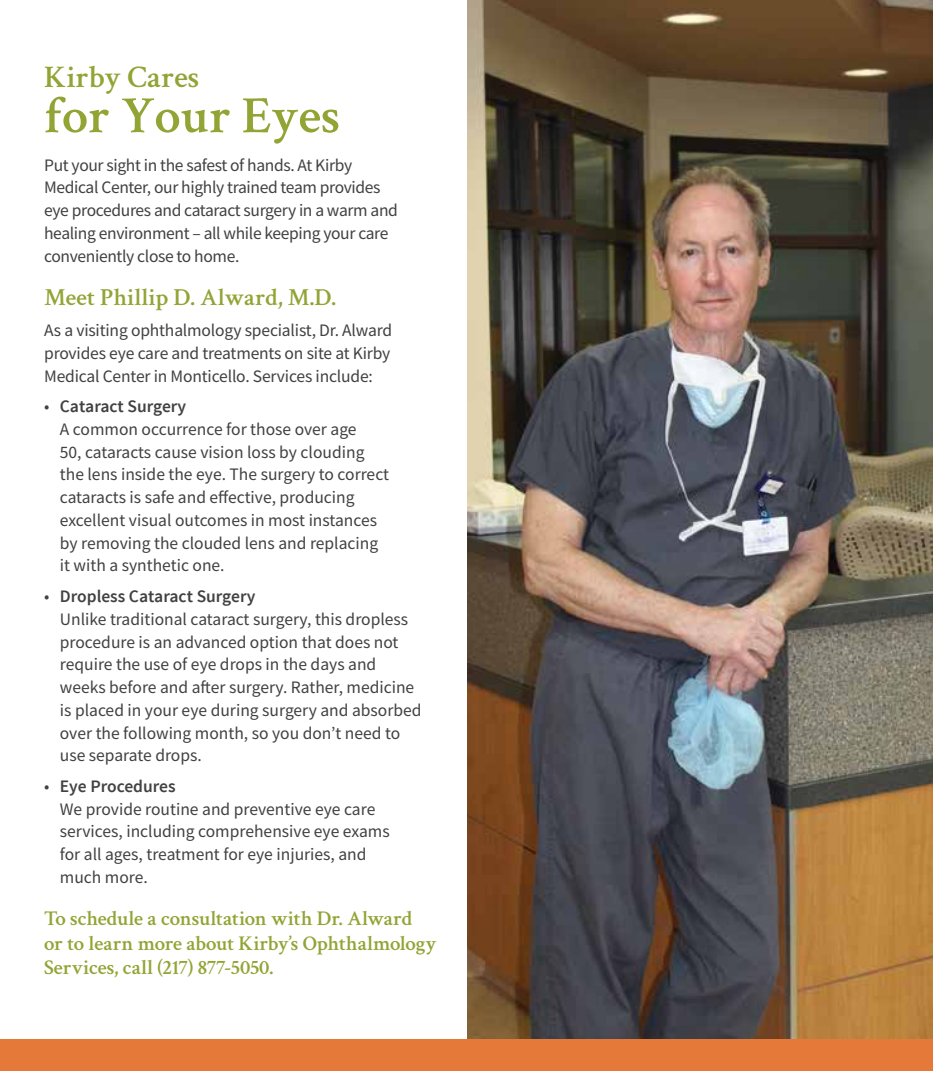
<style>
.page{position:relative;width:933px;height:1071px;background:#fff}
.page>*{position:absolute;margin:0;border:0;box-sizing:border-box;transform-origin:0 0}
.t1{font:600 52.5px "Crimson Text";color:#91a434}
.t2{font:600 31.5px "Crimson Text";color:#91a434}
.t3{font:600 24.5px "Crimson Text";color:#91a434}
.t4{font:600 21px/24.5px "Crimson Text";letter-spacing:-.01em;color:#91a434}
.t5{font:17.5px/22.8px "Source Sans Pro";color:#414042}
.t6{font:17.5px/22.8px "Source Sans Pro";letter-spacing:-.02em;color:#414042}
.s1{font-weight:600}
</style>
<div class="page">
<img style="left:467px;top:0;width:465px;height:1040px">
<div style="left:0;top:1040px;width:932px;height:31px;background:#e4793a"></div>
<h2 class="t2" style="left:44px;top:54px;width:156px">Kirby Cares</h2>
<h1 class="t1" style="left:44px;top:78px;width:297px">for Your Eyes</h1>
<p class="t6" style="left:44px;top:153px;width:355px">Put your sight in the safest of hands. At Kirby Medical Center, our highly trained team provides eye procedures and cataract surgery in a warm and healing environment – all while keeping your care conveniently close to home.</p>
<h3 class="t3" style="left:44px;top:280px;width:293px">Meet Phillip D. Alward, M.D.</h3>
<p class="t5" style="left:44px;top:319px;width:349px;text-align:justify">As a visiting ophthalmology specialist, Dr. Alward provides eye care and treatments on site at Kirby Medical Center in Monticello. Services include:</p>
<p class="t5" style="left:60px;top:395px;width:330px;text-indent:-16px">• <span class="s1">Cataract Surgery<br></span>A common occurrence for those over age<br>50, cataracts cause vision loss by clouding the lens inside the eye. The surgery to correct cataracts is safe and effective, producing excellent visual outcomes in most instances by removing the clouded lens and replacing it with a synthetic one.</p>
<p class="t5" style="left:60px;top:585px;width:363px;text-indent:-16px">• <span class="s1">Dropless Cataract Surgery<br></span>Unlike traditional cataract surgery, this dropless procedure is an advanced option that does not require the use of eye drops in the days and weeks before and after surgery. Rather, medicine is placed in your eye during surgery and absorbed over the following month, so you don’t need to use separate drops.</p>
<p class="t5" style="left:60px;top:775px;width:331px;text-indent:-16px">• <span class="s1">Eye Procedures<br></span>We provide routine and preventive eye care services, including comprehensive eye exams for all ages, treatment for eye injuries, and much more.</p>
<p class="t4" style="left:44px;top:905px;width:394px">To schedule a consultation with Dr. Alward<br>or to learn more about Kirby’s Ophthalmology<br>Services, call (217) 877-5050.</p>
</div>
